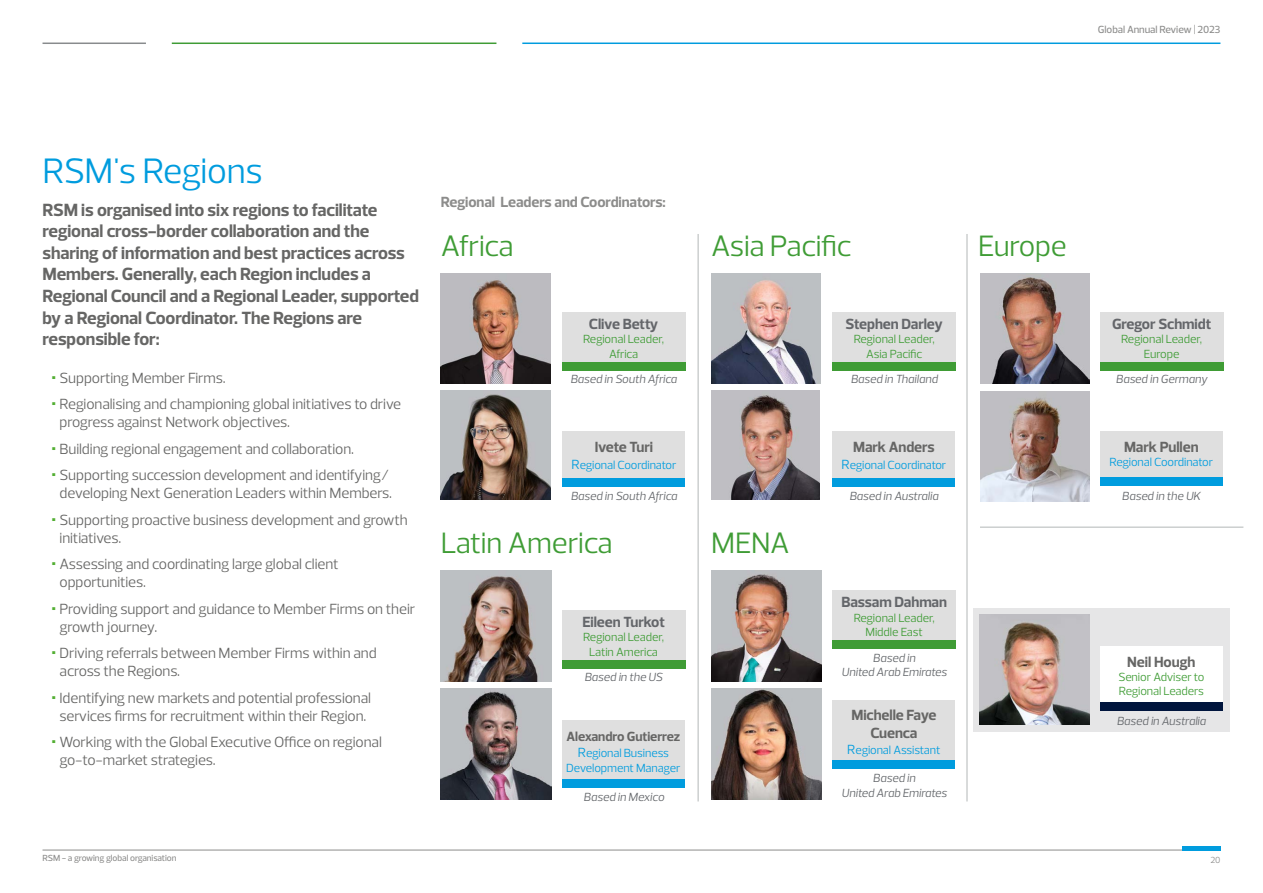
<style>
.page{position:relative;width:1263px;height:893px;background:#fff}
.page>*{position:absolute;margin:0;border:0;box-sizing:border-box;transform-origin:0 0}
.t1{font:36px "Prelo";letter-spacing:-.02em;color:#009cde}
.t2{font:30px "Prelo";letter-spacing:-.015em;color:#3f9c35}
.t3{font:700 18px/21.6px "Prelo";letter-spacing:-.005em;color:#666665}
.t4{font:15px/26.5px "Prelo";letter-spacing:-.01em;color:#666665}
.t5{font:700 15px "Prelo";letter-spacing:-.005em;color:#64666a}
.t6{font:700 15px/18px "Prelo";letter-spacing:-.005em;color:#666665;text-align:center}
.t7{font:700 15px "Prelo";letter-spacing:-.005em;color:#8c8c8b}
.t8{font:700 15px "Prelo";letter-spacing:-.025em;color:#666665}
.t9{font:700 13.5px "Prelo";letter-spacing:-.01em;color:#666665}
.t10{font:italic 12px/14.4px "Prelo";letter-spacing:-.01em;color:#63666a;text-align:center}
.t11{font:12px/14.4px "Prelo";letter-spacing:-.01em;color:#3f9c35;text-align:center}
.t12{font:12px/14.4px "Prelo";letter-spacing:-.01em;color:#009cde;text-align:center}
.t13{font:500 10.5px "Prelo";letter-spacing:-.01em;color:#8c8c8b}
.t14{font:500 9px "Prelo";letter-spacing:-.015em;color:#8c8c8b}
.t15{font:9px "Prelo";color:#8c8c8b}
.s1{font-size:13.5px}
</style>
<div class="page">
<hr style="left:43px;top:850px;width:1139px;height:1px;background:#8c8c8b">
<hr style="left:1182px;top:846px;width:38px;height:4px;background:#009cde">
<hr style="left:43px;top:43px;width:103px;height:1px;background:#888b8d">
<hr style="left:172px;top:43px;width:324px;height:1px;background:#3f9c35">
<hr style="left:522px;top:43px;width:698px;height:1px;background:#009cde">
<div style="left:973px;top:608px;width:257px;height:123px;background:#e6e6e7"></div>
<img style="left:441px;top:274px;width:109px;height:109px">
<img style="left:441px;top:390px;width:109px;height:110px">
<img style="left:980px;top:392px;width:109px;height:109px">
<img style="left:711px;top:390px;width:109px;height:110px">
<img style="left:441px;top:689px;width:110px;height:110px">
<img style="left:711px;top:689px;width:111px;height:110px">
<img style="left:711px;top:274px;width:109px;height:109px">
<img style="left:441px;top:571px;width:110px;height:110px">
<img style="left:979px;top:614px;width:110px;height:110px">
<img style="left:980px;top:274px;width:109px;height:109px">
<img style="left:711px;top:571px;width:111px;height:111px">
<div style="left:563px;top:432px;width:122px;height:47px;background:#dfdfdf"></div>
<div style="left:563px;top:720px;width:122px;height:60px;background:#dfdfdf"></div>
<div style="left:832px;top:432px;width:123px;height:47px;background:#dfdfdf"></div>
<div style="left:832px;top:701px;width:123px;height:60px;background:#dfdfdf"></div>
<div style="left:1100px;top:431px;width:123px;height:47px;background:#dfdfdf"></div>
<div style="left:1100px;top:646px;width:123px;height:57px;background:#fff"></div>
<div style="left:562px;top:312px;width:123px;height:50px;background:#dfdfdf"></div>
<div style="left:562px;top:610px;width:123px;height:50px;background:#dfdfdf"></div>
<div style="left:832px;top:312px;width:124px;height:50px;background:#dfdfdf"></div>
<div style="left:832px;top:590px;width:124px;height:50px;background:#dfdfdf"></div>
<div style="left:1100px;top:312px;width:123px;height:50px;background:#dfdfdf"></div>
<div style="left:562px;top:362px;width:123px;height:8px;background:#3f9c35"></div>
<div style="left:562px;top:660px;width:123px;height:8px;background:#3f9c35"></div>
<div style="left:832px;top:362px;width:124px;height:8px;background:#3f9c35"></div>
<div style="left:832px;top:640px;width:124px;height:9px;background:#3f9c35"></div>
<div style="left:1100px;top:362px;width:123px;height:8px;background:#3f9c35"></div>
<div style="left:563px;top:478px;width:122px;height:9px;background:#009cde"></div>
<div style="left:563px;top:780px;width:122px;height:8px;background:#009cde"></div>
<div style="left:832px;top:478px;width:123px;height:9px;background:#009cde"></div>
<div style="left:832px;top:760px;width:123px;height:9px;background:#009cde"></div>
<div style="left:1100px;top:478px;width:123px;height:8px;background:#009cde"></div>
<div style="left:1100px;top:703px;width:123px;height:8px;background:#00153d"></div>
<hr style="left:697px;top:234px;width:2px;height:567px;background:#cccfcf">
<hr style="left:966px;top:234px;width:2px;height:567px;background:#cccfcf">
<hr style="left:980px;top:526px;width:263px;height:2px;background:#cccfcf">
<p class="t13" style="left:1098px;top:24px;width:124px">Global Annual Review | 2023</p>
<h1 class="t1" style="left:43px;top:151px;width:222px">RSM's Regions</h1>
<p class="t3" style="left:43px;top:199px;width:378px">RSM is organised into six regions to facilitate regional cross-border collaboration and the sharing of information and best practices across Members. Generally, each Region includes a Regional Council and a Regional Leader, supported by a Regional Coordinator. The Regions are responsible for:</p>
<p class="t4" style="left:60px;top:364px;width:343px">Supporting Member Firms.<br>Regionalising and championing global initiatives to drive</p>
<p class="t4" style="left:60px;top:409px;width:331px">progress against Network objectives.<br>Building regional engagement and collaboration.<br>Supporting succession development and identifying/</p>
<p class="t4" style="left:60px;top:480px;width:350px">developing Next Generation Leaders within Members.<br>Supporting proactive business development and growth</p>
<p class="t4" style="left:60px;top:524px;width:281px">initiatives.<br>Assessing and coordinating large global client</p>
<p class="t4" style="left:60px;top:569px;width:357px">opportunities.<br>Providing support and guidance to Member Firms on their</p>
<p class="t4" style="left:60px;top:613px;width:319px">growth journey.<br>Driving referrals between Member Firms within and</p>
<p class="t4" style="left:60px;top:658px;width:313px">across the Regions.<br>Identifying new markets and potential professional</p>
<p class="t4" style="left:60px;top:702px;width:324px">services firms for recruitment within their Region.<br>Working with the Global Executive Office on regional</p>
<p class="t4" style="left:60px;top:747px;width:158px">go-to-market strategies.</p>
<p class="t14" style="left:43px;top:853px;width:136px">RSM - a growing global organisation</p>
<p class="t7" style="left:441px;top:194px;width:227px">Regional Leaders and Coordinators:</p>
<h2 class="t2" style="left:441px;top:229px;width:74px">Africa</h2>
<h2 class="t2" style="left:978px;top:229px;width:90px">Europe</h2>
<h2 class="t2" style="left:711px;top:229px;width:142px">Asia Pacific</h2>
<p class="t5" style="left:589px;top:315px;width:71px">Clive Betty</p>
<p class="t11" style="left:583px;top:332px;width:83px">Regional Leader,<br>Africa</p>
<p class="t5" style="left:845px;top:315px;width:99px">Stephen Darley</p>
<p class="t11" style="left:854px;top:332px;width:83px">Regional Leader,<br>Asia Pacific</p>
<p class="t5" style="left:1112px;top:315px;width:101px">Gregor Schmidt</p>
<p class="t11" style="left:1121px;top:332px;width:83px">Regional Leader,<br>Europe</p>
<p class="t10" style="left:570px;top:372px;width:108px">Based in South Africa</p>
<p class="t8" style="left:595px;top:439px;width:60px">Ivete Turi</p>
<p class="t12" style="left:571px;top:457px;width:106px"><span class="s1">R</span>egional Coordinator</p>
<p class="t10" style="left:571px;top:489px;width:108px">Based in South Africa</p>
<h2 class="t2" style="left:441px;top:526px;width:173px">Latin America</h2>
<h2 class="t2" style="left:711px;top:526px;width:80px">MENA</h2>
<p class="t5" style="left:582px;top:613px;width:84px">Eileen Turkot</p>
<p class="t11" style="left:583px;top:630px;width:83px">Regional Leader,<br>Latin America</p>
<p class="t10" style="left:584px;top:670px;width:80px">Based in the US</p>
<p class="t9" style="left:566px;top:729px;width:115px">Alexandro Gutierrez</p>
<p class="t12" style="left:566px;top:746px;width:116px"><span class="s1">R</span>egional Business<br>Development Manager</p>
<p class="t10" style="left:584px;top:790px;width:82px">Based in Mexico</p>
<p class="t10" style="left:851px;top:372px;width:88px">Based in Thailand</p>
<p class="t10" style="left:1116px;top:372px;width:93px">Based in Germany</p>
<p class="t6" style="left:853px;top:438px;width:83px">Mark Anders</p>
<p class="t12" style="left:841px;top:457px;width:106px"><span class="s1">R</span>egional Coordinator</p>
<p class="t6" style="left:1124px;top:438px;width:76px">Mark Pullen</p>
<p class="t12" style="left:1109px;top:455px;width:105px">Regional Coordinator</p>
<p class="t10" style="left:849px;top:489px;width:91px">Based in Australia</p>
<p class="t10" style="left:1122px;top:488px;width:80px">Based in the UK</p>
<p class="t5" style="left:841px;top:594px;width:107px">Bassam Dahman</p>
<p class="t11" style="left:854px;top:610px;width:83px">Regional Leader,<br>Middle East</p>
<p class="t10" style="left:842px;top:651px;width:107px">Based in<br>United Arab Emirates</p>
<p class="t6" style="left:851px;top:705px;width:86px">Michelle Faye<br>Cuenca</p>
<p class="t12" style="left:847px;top:742px;width:95px"><span class="s1">R</span>egional Assistant</p>
<p class="t10" style="left:842px;top:771px;width:107px">Based in<br>United Arab Emirates</p>
<p class="t6" style="left:1127px;top:652px;width:70px">Neil Hough</p>
<p class="t11" style="left:1118px;top:670px;width:87px;text-align:left">Senior Adviser to<br>Regional Leaders</p>
<p class="t10" style="left:1117px;top:713px;width:91px">Based in Australia</p>
<p class="t15" style="left:1210px;top:854px;width:12px">20</p>
</div>
